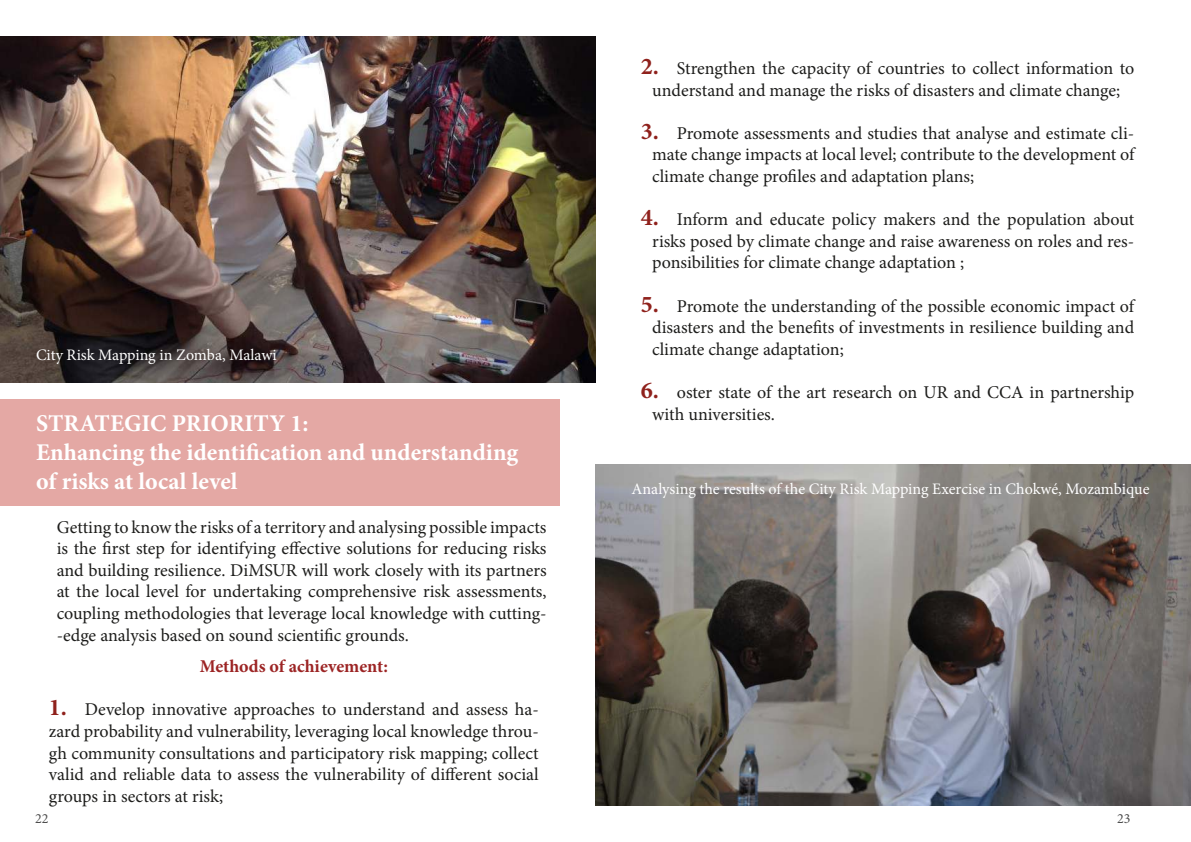
<style>
.page{position:relative;width:1191px;height:842px;background:#fff}
.page>*{position:absolute;margin:0;border:0;box-sizing:border-box;transform-origin:0 0}
.t1{font:700 24px/28.8px "Minion Pro";color:#fff}
.t2{font:18px/21.6px "Minion Pro";letter-spacing:-.005em;color:#1d1d1b;text-align:justify}
.t3{font:700 18px "Minion Pro";color:#9c2424}
.t4{font:16px "Minion Pro";letter-spacing:-.005em;color:#fff}
.t5{font:14px "Minion Pro";color:#4d4d4d}
.s1{font-weight:700;font-size:24px;color:#8f211c}
</style>
<div class="page">
<img style="left:0;top:36px;width:595px;height:346px">
<img style="left:595px;top:464px;width:596px;height:342px">
<div style="left:0;top:399px;width:559px;height:106px;background:#e4a8a4"></div>
<p class="t4" style="left:36px;top:344px;width:242px">City Risk Mapping in Zomba, Malawi</p>
<h1 class="t1" style="left:36px;top:409px;width:483px">STRATEGIC PRIORITY 1:<br>Enhancing the identification and understanding of risks at local level</h1>
<p class="t2" style="left:57px;top:516px;width:491px">Getting to know the risks of a territory and analysing possible impacts is the first step for identifying effective solutions for reducing risks and building resilience. DiMSUR will work closely with its partners at the local level for undertaking comprehensive risk assessments, coupling methodologies that leverage local knowledge with cutting--edge analysis based on sound scientific grounds.</p>
<p class="t3" style="left:200px;top:654px;width:190px">Methods of achievement:</p>
<p class="t2" style="left:49px;top:699px;width:491px"><span class="s1">1.</span> Develop innovative approaches to understand and assess ha&shy;zard probability and vulnerability, leveraging local knowledge throu&shy;gh community consultations and participatory risk mapping; collect valid and reliable data to assess the vulnerability of different social groups in sectors at risk;</p>
<p class="t2" style="left:641px;top:58px;width:495px;text-align:center"><span class="s1">2.</span> Strengthen the capacity of countries to collect information to understand and manage the risks of disasters and climate change;</p>
<p class="t2" style="left:652px;top:122px;width:483px;text-indent:-11px"><span class="s1">3.</span> Promote assessments and studies that analyse and estimate cli&shy;mate change impacts at local level; contribute to the development of climate change profiles and adaptation plans;</p>
<p class="t2" style="left:652px;top:209px;width:483px;text-indent:-11px"><span class="s1">4.</span> Inform and educate policy makers and the population about risks posed by climate change and raise awareness on roles and res&shy;ponsibilities for climate change adaptation ;</p>
<p class="t2" style="left:652px;top:295px;width:483px;text-indent:-11px"><span class="s1">5.</span> Promote the understanding of the possible economic impact of disasters and the benefits of investments in resilience building and climate change adaptation;</p>
<p class="t2" style="left:652px;top:382px;width:483px;text-indent:-11px"><span class="s1">6.</span> oster state of the art research on UR and CCA in partnership with universities.</p>
<p class="t4" style="left:631px;top:478px;width:519px">Analysing the results of the City Risk Mapping Exercise in Chokwé, Mozambique</p>
<p class="t5" style="left:35px;top:809px;width:15px">22</p>
<p class="t5" style="left:1117px;top:809px;width:15px">23</p>
</div>
